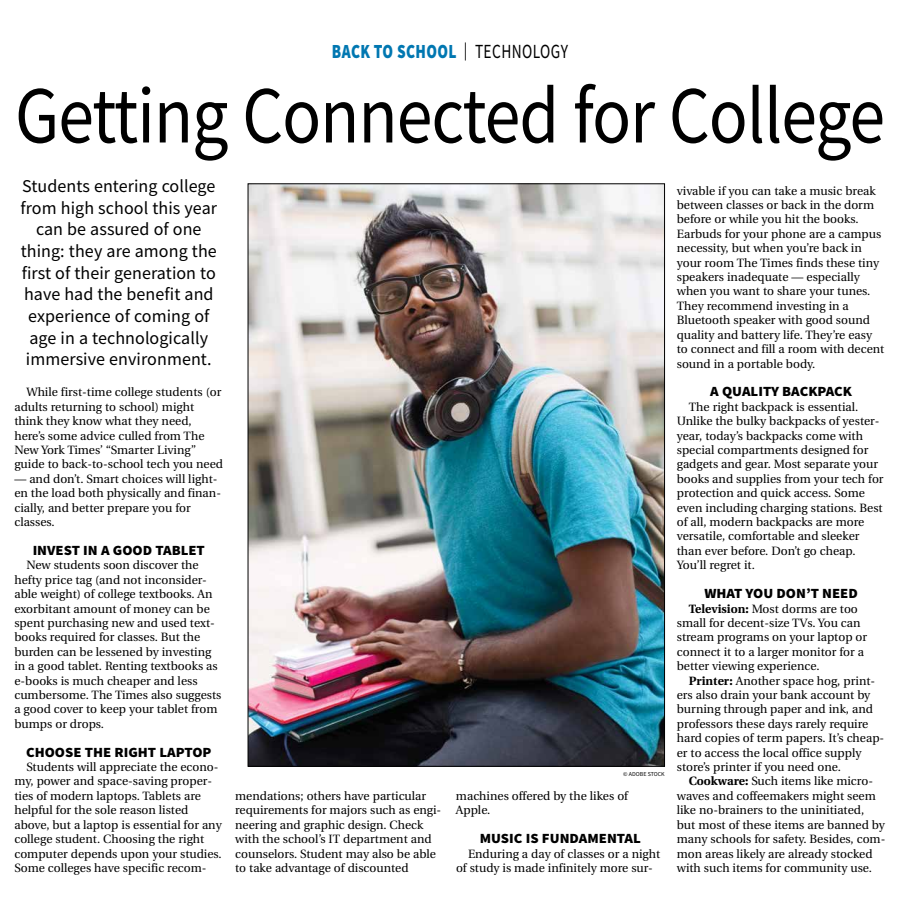
<style>
.page{position:relative;width:900px;height:908px;background:#fff}
.page>*{position:absolute;margin:0;border:0;box-sizing:border-box;transform-origin:0 0}
.t1{font:81px "Source Sans Pro";letter-spacing:-.015em;color:#000;scale:.89 1}
.t2{font:900 20px "Source Sans Pro";letter-spacing:.025em;color:#0077b1;scale:.77 1}
.t3{font:18px/21.6px "Source Sans Pro";letter-spacing:.005em;color:#000;text-align:center}
.t4{font:900 14px "Source Sans Pro";color:#000;scale:1.05 1}
.t5{font:12px/14.4px "Utopia";color:#000}
.t6{font:6px "Source Sans Pro";color:#000}
.s1{font-weight:400;font-size:18px;color:#000}
.s2{font-weight:400;color:#000}
.s3{font-weight:700}
</style>
<div class="page">
<img style="left:250px;top:185px;width:413px;height:579px">
<h2 class="t2" style="left:332px;top:38px;width:308px">BACK TO SCHOOL <span class="s1">|</span> <span class="s2">TECHNOLOGY</span></h2>
<h1 class="t1" style="left:15px;top:64px;width:979px">Getting Connected for College</h1>
<h3 class="t3" style="left:21px;top:175px;width:198px">Students entering college from high school this year can be assured of one thing: they are among the first of their generation to have had the benefit and experience of coming of age in a technologically immersive environment.</h3>
<p class="t5" style="left:677px;top:183px;width:209px">vivable if you can take a music break between classes or back in the dorm before or while you hit the books.<br>Earbuds for your phone are a campus necessity, but when you’re back in your room The Times finds these tiny speakers inadequate — especially when you want to share your tunes.<br>They recommend investing in a Bluetooth speaker with good sound quality and battery life. They’re easy to connect and fill a room with decent sound in a portable body.</p>
<p class="t4" style="left:710px;top:382px;width:136px">A QUALITY BACKPACK</p>
<p class="t5" style="left:677px;top:399px;width:208px;text-indent:12px">The right backpack is essential.<br>Unlike the bulky backpacks of yester&shy;year, today’s backpacks come with special compartments designed for gadgets and gear. Most separate your books and supplies from your tech for protection and quick access. Some even including charging stations. Best of all, modern backpacks are more versatile, comfortable and sleeker than ever before. Don’t go cheap.<br>You’ll regret it.</p>
<p class="t4" style="left:704px;top:583px;width:148px">WHAT YOU DON’T NEED</p>
<p class="t5" style="left:677px;top:601px;width:192px;text-indent:12px"><span class="s3">Television:</span> Most dorms are too small for decent-size TVs. You can stream programs on your laptop or connect it to a larger monitor for a better viewing experience.</p>
<p class="t5" style="left:677px;top:673px;width:209px;text-indent:12px"><span class="s3">Printer:</span> Another space hog, print&shy;ers also drain your bank account by burning through paper and ink, and professors these days rarely require hard copies of term papers. It’s cheap&shy;er to access the local office supply store’s printer if you need one.</p>
<p class="t5" style="left:677px;top:774px;width:210px;text-indent:12px"><span class="s3">Cookware:</span> Such items like micro&shy;waves and coffeemakers might seem like no-brainers to the uninitiated, but most of these items are banned by many schools for safety. Besides, com&shy;mon areas likely are already stocked with such items for community use.</p>
<p class="t5" style="left:14px;top:385px;width:210px;text-indent:12px">While first-time college students (or adults returning to school) might think they know what they need, here’s some advice culled from The New York Times’ “Smarter Living” guide to back-to-school tech you need</p>
<p class="t5" style="left:14px;top:471px;width:208px">— and don’t. Smart choices will light&shy;en the load both physically and finan&shy;cially, and better prepare you for classes.</p>
<p class="t4" style="left:33px;top:540px;width:166px">INVEST IN A GOOD TABLET</p>
<p class="t5" style="left:14px;top:558px;width:209px;text-indent:12px">New students soon discover the hefty price tag (and not inconsider&shy;able weight) of college textbooks. An exorbitant amount of money can be spent purchasing new and used text&shy;books required for classes. But the burden can be lessened by investing in a good tablet. Renting textbooks as e-books is much cheaper and less cumbersome. The Times also suggests a good cover to keep your tablet from bumps or drops.</p>
<p class="t4" style="left:26px;top:742px;width:178px">CHOOSE THE RIGHT LAPTOP</p>
<p class="t5" style="left:14px;top:759px;width:209px;text-indent:12px">Students will appreciate the econo&shy;my, power and space-saving proper&shy;ties of modern laptops. Tablets are helpful for the sole reason listed above, but a laptop is essential for any college student. Choosing the right computer depends upon your studies.<br>Some colleges have specific recom-</p>
<p class="t6" style="left:623px;top:770px;width:43px">© ADOBE STOCK</p>
<p class="t5" style="left:235px;top:788px;width:208px">mendations; others have particular requirements for majors such as engi&shy;neering and graphic design. Check with the school’s IT department and counselors. Student may also be able to take advantage of discounted</p>
<p class="t5" style="left:456px;top:788px;width:174px">machines offered by the likes of<br>Apple.</p>
<p class="t4" style="left:480px;top:828px;width:155px">MUSIC IS FUNDAMENTAL</p>
<p class="t5" style="left:456px;top:846px;width:206px;text-indent:12px">Enduring a day of classes or a night of study is made infinitely more sur-</p>
</div>
